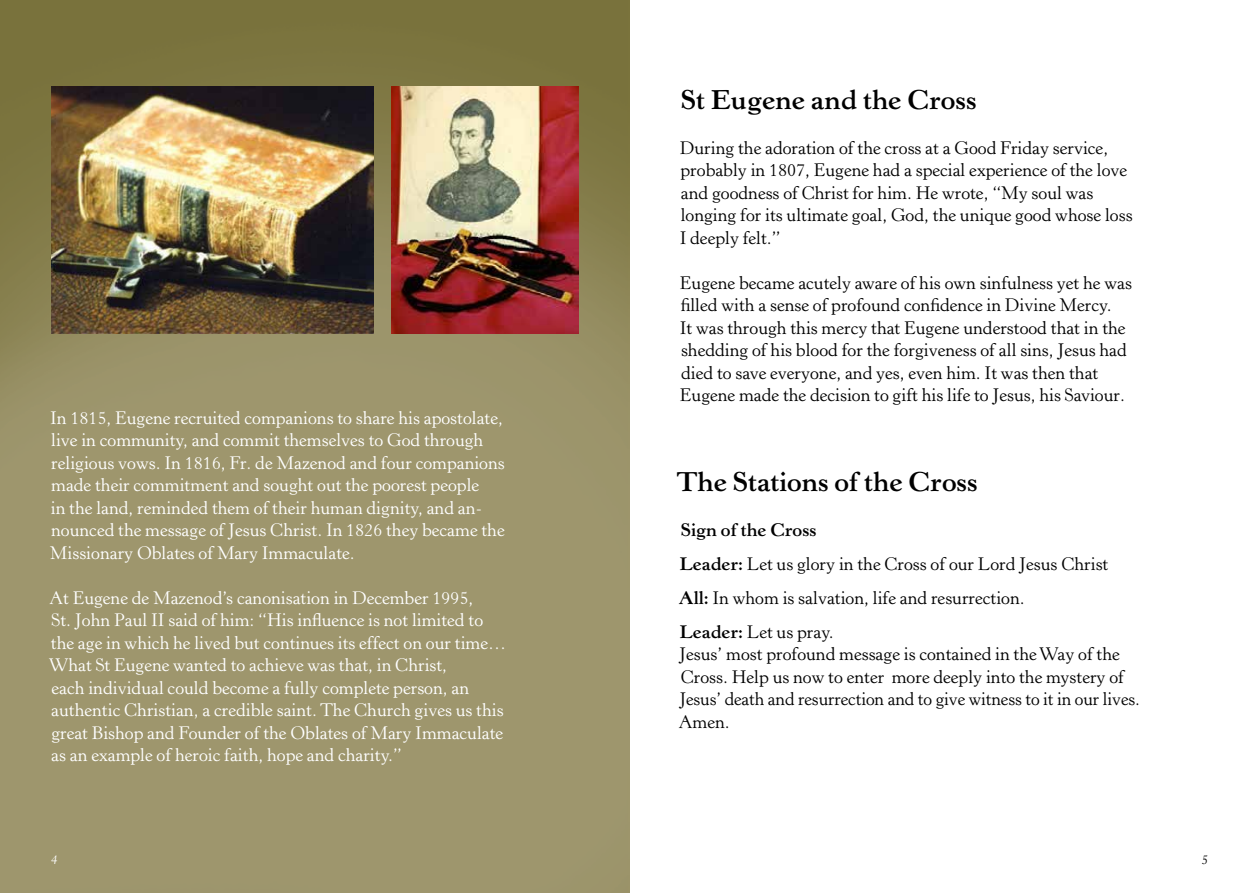
<style>
.page{position:relative;width:1259px;height:893px;background:#fff}
.page>*{position:absolute;margin:0;border:0;box-sizing:border-box;transform-origin:0 0}
.t1{font:700 27px "Horley Old Style";color:#000}
.t2{font:18px/22.5px "Horley Old Style";color:#000}
.t3{font:18px/22.5px "Horley Old Style";color:#fff}
.t4{font:italic 13.5px "Horley Old Style";color:#fff}
.t5{font:italic 13.5px "Horley Old Style";color:#000}
.s1{font-weight:700}
</style>
<div class="page">
<img style="left:0;top:0;width:629px;height:893px">
<img style="left:51px;top:86px;width:323px;height:248px">
<img style="left:392px;top:86px;width:186px;height:248px">
<p class="t3" style="left:50px;top:407px;width:456px">In 1815, Eugene recruited companions to share his apostolate, live in community, and commit themselves to God through religious vows. In 1816, Fr. de Mazenod and four companions made their commitment and sought out the poorest people<br>in the land, reminded them of their human dignity, and an&shy;nounced the message of Jesus Christ. In 1826 they became the Missionary Oblates of Mary Immaculate.</p>
<p class="t3" style="left:49px;top:587px;width:459px">At Eugene de Mazenod’s canonisation in December 1995,<br>St. John Paul II said of him: “His influence is not limited to the age in which he lived but continues its effect on our time… What St Eugene wanted to achieve was that, in Christ,<br>each individual could become a fully complete person, an authentic Christian, a credible saint. The Church gives us this great Bishop and Founder of the Oblates of Mary Immaculate as an example of heroic faith, hope and charity.”</p>
<h1 class="t1" style="left:681px;top:82px;width:297px">St Eugene and the Cross</h1>
<p class="t2" style="left:679px;top:137px;width:454px">During the adoration of the cross at a Good Friday service, probably in 1807, Eugene had a special experience of the love and goodness of Christ for him. He wrote, “My soul was longing for its ultimate goal, God, the unique good whose loss I deeply felt.”</p>
<p class="t2" style="left:679px;top:272px;width:454px">Eugene became acutely aware of his own sinfulness yet he was filled with a sense of profound confidence in Divine Mercy.<br>It was through this mercy that Eugene understood that in the shedding of his blood for the forgiveness of all sins, Jesus had died to save everyone, and yes, even him. It was then that Eugene made the decision to gift his life to Jesus, his Saviour.</p>
<h1 class="t1" style="left:676px;top:465px;width:303px">The Stations of the Cross</h1>
<p class="t2" style="left:679px;top:514px;width:431px;line-height:33.8px"><span class="s1">Sign of the Cross<br>Leader:</span> Let us glory in the Cross of our Lord Jesus Christ <span class="s1">All:</span> In whom is salvation, life and resurrection.<br><span class="s1">Leader:</span> Let us pray.</p>
<p class="t2" style="left:679px;top:643px;width:462px">Jesus’ most profound message is contained in the Way of the Cross. Help us now to enter more deeply into the mystery of Jesus’ death and resurrection and to give witness to it in our lives.<br>Amen.</p>
<p class="t4" style="left:51px;top:851px;width:8px">4</p>
<p class="t5" style="left:1201px;top:851px;width:8px">5</p>
</div>
